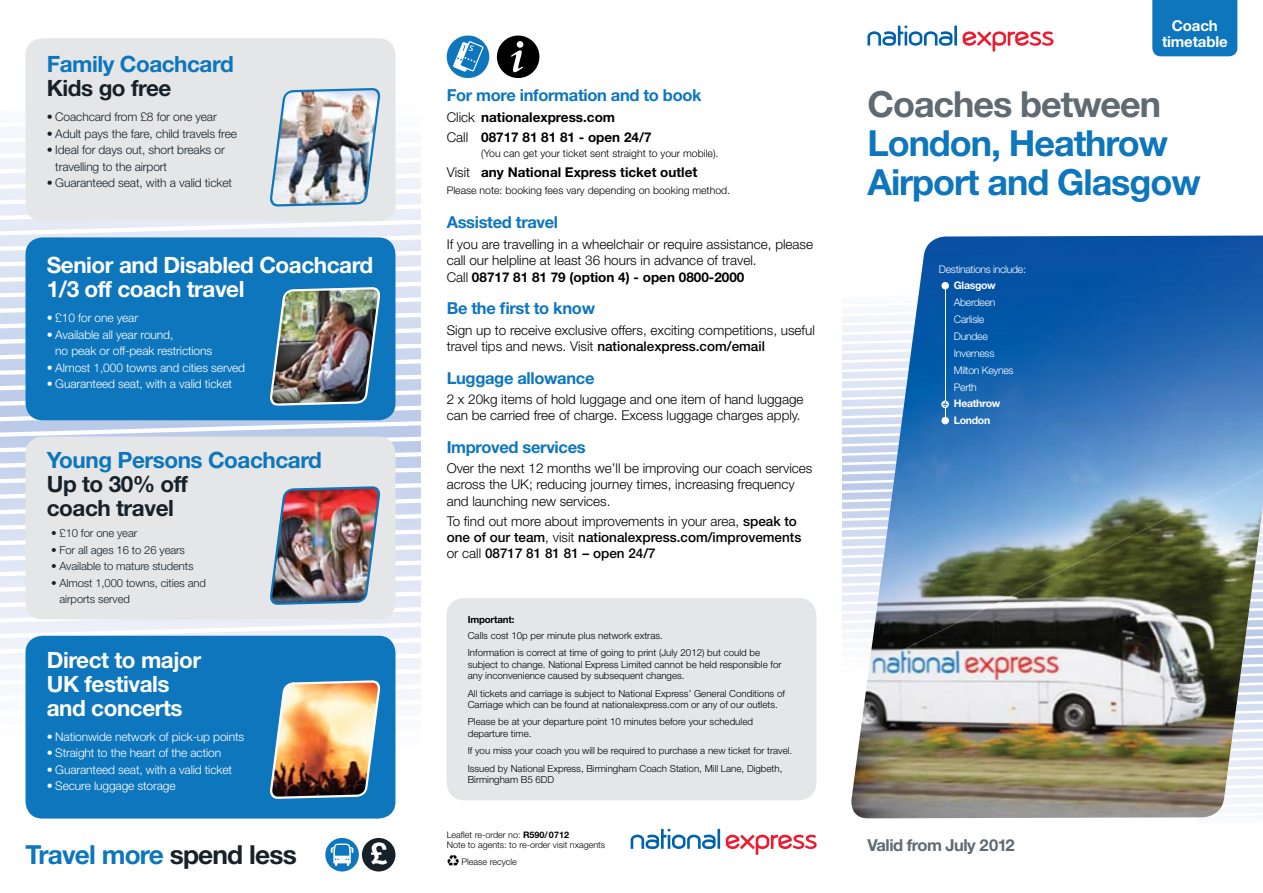
<style>
.page{position:relative;width:1263px;height:893px;background:#fff}
.page>*{position:absolute;margin:0;border:0;box-sizing:border-box;transform-origin:0 0}
.t1{font:700 36px/39px "Helvetica Neue";letter-spacing:-.03em;color:#0d76bd}
.t2{font:700 36px "Helvetica Neue";letter-spacing:-.03em;color:#606a72}
.t3{font:700 26.25px "Helvetica Neue";letter-spacing:-.03em;color:#0d76bd}
.t4{font:700 22.5px/24px "Helvetica Neue";letter-spacing:-.02em;color:#fff}
.t5{font:700 22.5px "Helvetica Neue";letter-spacing:-.02em;color:#0d76bd}
.t6{font:700 22.5px/24px "Helvetica Neue";letter-spacing:-.02em;color:#162129}
.t7{font:700 16.5px "Helvetica Neue";letter-spacing:-.02em;color:#0d76bd}
.t8{font:700 16.5px "Helvetica Neue";letter-spacing:-.03em;color:#606a72}
.t9{font:700 15px/15.8px "Helvetica Neue";letter-spacing:-.01em;color:#fff;text-align:center}
.t10{font:300 13.5px/16.2px "Helvetica Neue";color:#000}
.t11{font:500 13.5px/16.2px "Helvetica Neue";color:#000}
.t12{font:700 13.5px/20.1px "Helvetica Neue";color:#000}
.t13{font:300 12px/16.5px "Helvetica Neue";letter-spacing:-.01em;color:#fff}
.t14{font:300 12px/16.5px "Helvetica Neue";letter-spacing:-.01em;color:#162129}
.t15{font:300 11.25px/16.5px "Helvetica Neue";letter-spacing:-.01em;color:#162129}
.t16{font:300 10.5px "Helvetica Neue";color:#000}
.t17{font:300 10.5px/16.8px "Helvetica Neue";letter-spacing:-.03em;color:#fff}
.t18{font:700 10.5px/16.8px "Helvetica Neue";letter-spacing:-.03em;color:#fff}
.t19{font:300 9.75px/11.2px "Helvetica Neue";color:#000}
.t20{font:700 9.75px "Helvetica Neue";color:#000}
.t21{font:300 9px/10.5px "Helvetica Neue";color:#000}
.s1{color:#162129}
.s2{font-weight:300}
.s3{font-size:14.25px}
.s4{font-weight:700}
.s5{font-weight:500}
</style>
<div class="page">
<div style="left:446px;top:598px;width:370px;height:202px;background:#e5e6e7;border-radius:18px"></div>
<svg style="left:497px;top:36px;width:42px;height:42px"></svg>
<svg style="left:631px;top:829px;width:89px;height:20px"></svg>
<svg style="left:726px;top:835px;width:91px;height:20px"></svg>
<svg style="left:447px;top:855px;width:12px;height:12px"></svg>
<div style="left:447px;top:36px;width:42px;height:42px;background:#0d76bd;border-radius:50%"></div>
<svg style="left:453px;top:41px;width:31px;height:31px"></svg>
<svg style="left:1244px;top:667px;width:19px;height:137px"></svg>
<svg style="left:842px;top:316px;width:27px;height:318px"></svg>
<div style="left:1152px;top:0;width:85px;height:56px;background:#0d76bd"></div>
<svg style="left:867px;top:26px;width:90px;height:20px"></svg>
<svg style="left:963px;top:31px;width:90px;height:21px"></svg>
<svg style="left:0;top:100px;width:421px;height:658px"></svg>
<div style="left:26px;top:237px;width:369px;height:183px;background:#0d76bd;border-radius:17px"></div>
<img style="left:270px;top:287px;width:110px;height:119px">
<div style="left:26px;top:38px;width:369px;height:183px;background:#e5e6e7;border-radius:17px"></div>
<img style="left:270px;top:88px;width:110px;height:119px">
<div style="left:26px;top:636px;width:369px;height:183px;background:#0d76bd;border-radius:17px"></div>
<img style="left:270px;top:680px;width:110px;height:119px">
<div style="left:26px;top:437px;width:369px;height:182px;background:#e5e6e7;border-radius:17px"></div>
<img style="left:270px;top:486px;width:110px;height:119px">
<svg style="left:325px;top:838px;width:34px;height:33px"></svg>
<div style="left:362px;top:838px;width:33px;height:33px;background:#162129;border-radius:50%"></div>
<svg style="left:371px;top:842px;width:16px;height:22px"></svg>
<img style="left:851px;top:667px;width:393px;height:151px">
<img style="left:869px;top:236px;width:394px;height:431px">
<div style="left:941px;top:282px;width:8px;height:7px;background:#fff;border-radius:50%"></div>
<div style="left:941px;top:417px;width:8px;height:7px;background:#fff;border-radius:50%"></div>
<hr style="left:945px;top:287px;width:1px;height:114px;background:#fff">
<svg style="left:941px;top:401px;width:8px;height:20px"></svg>
<h3 class="t5" style="left:47px;top:50px;width:188px">Family Coachcard</h3>
<h3 class="t6" style="left:47px;top:75px;width:126px">Kids go free</h3>
<p class="t14" style="left:47px;top:109px;width:172px">• Coachcard from £8 for one year</p>
<p class="t14" style="left:47px;top:125px;width:192px">• Adult pays the fare, child travels free</p>
<p class="t14" style="left:55px;top:142px;width:171px;text-indent:-9px">• Ideal for days out, short breaks or travelling to the airport</p>
<p class="t14" style="left:47px;top:175px;width:187px">• Guaranteed seat, with a valid ticket</p>
<h3 class="t4" style="left:47px;top:252px;width:328px">Senior and Disabled Coachcard<br>1/3 off coach travel</h3>
<p class="t13" style="left:47px;top:309px;width:93px">• £10 for one year</p>
<p class="t13" style="left:55px;top:326px;width:158px;text-indent:-9px">• Available all year round,<br>no peak or off-peak restrictions</p>
<p class="t13" style="left:47px;top:359px;width:200px">• Almost 1,000 towns and cities served</p>
<p class="t13" style="left:47px;top:375px;width:187px">• Guaranteed seat, with a valid ticket</p>
<h3 class="t5" style="left:47px;top:446px;width:277px">young persons Coachcard</h3>
<h3 class="t6" style="left:47px;top:471px;width:143px">up to 30% off coach travel</h3>
<p class="t15" style="left:51px;top:525px;width:88px">• £10 for one year</p>
<p class="t15" style="left:51px;top:541px;width:135px">• For all ages 16 to 26 years</p>
<p class="t15" style="left:51px;top:558px;width:144px">• Available to mature students</p>
<p class="t15" style="left:60px;top:574px;width:148px;text-indent:-9px">• Almost 1,000 towns, cities and airports served</p>
<h3 class="t4" style="left:47px;top:648px;width:156px">Direct to major uK festivals and concerts</h3>
<p class="t13" style="left:47px;top:728px;width:199px">• Nationwide network of pick-up points</p>
<p class="t13" style="left:47px;top:745px;width:176px">• Straight to the heart of the action</p>
<p class="t13" style="left:47px;top:761px;width:187px">• Guaranteed seat, with a valid ticket</p>
<p class="t13" style="left:47px;top:778px;width:130px">• Secure luggage storage</p>
<h2 class="t3" style="left:26px;top:838px;width:273px">travel more <span class="s1">spend less</span></h2>
<h3 class="t7" style="left:447px;top:85px;width:256px">For more information and to book</h3>
<h3 class="t12" style="left:447px;top:107px;width:206px"><span class="s2">Click</span> nationalexpress.com<br><span class="s2">Call</span> 08717 81 81 81 - open 24/7</h3>
<p class="t16" style="left:481px;top:146px;width:239px">(You can get your ticket sent straight to your mobile).</p>
<h3 class="t12" style="left:447px;top:162px;width:252px"><span class="s2">Visit</span> any national express ticket outle<span class="s3">t</span></h3>
<p class="t16" style="left:447px;top:183px;width:285px">Please note: booking fees vary depending on booking method.</p>
<h3 class="t7" style="left:447px;top:212px;width:113px">Assisted travel</h3>
<h3 class="t10" style="left:447px;top:235px;width:368px">If you are travelling in a wheelchair or require assistance, please call our helpline at least 36 hours in advance of travel.<br>Call <span class="s4">08717 81 81 79 (option 4) - open 0800-2000</span></h3>
<h3 class="t7" style="left:447px;top:298px;width:150px">Be the first to know</h3>
<h3 class="t10" style="left:447px;top:322px;width:370px">Sign up to receive exclusive offers, exciting competitions, useful travel tips and news. Visit <span class="s5">nationalexpress.com/email</span></h3>
<h3 class="t7" style="left:447px;top:367px;width:149px">Luggage allowance</h3>
<h3 class="t10" style="left:447px;top:391px;width:358px">2 x 20kg items of hold luggage and one item of hand luggage can be carried free of charge. Excess luggage charges apply.</h3>
<h3 class="t7" style="left:447px;top:437px;width:140px">improved services</h3>
<h3 class="t10" style="left:447px;top:460px;width:367px">Over the next 12 months we’ll be improving our coach services across the UK; reducing journey times, increasing frequency and launching new services.</h3>
<h3 class="t11" style="left:447px;top:513px;width:356px"><span class="s2">To find out more about improvements in your area,</span> speak to one of our team<span class="s2">, visit</span> nationalexpress.com/improvements <span class="s2">or call</span> 08717 81 81 81 – open 24/7</h3>
<p class="t20" style="left:468px;top:614px;width:48px">important:</p>
<p class="t19" style="left:468px;top:626px;width:294px;line-height:17.7px">Calls cost 10p per minute plus network extras.<br>Information is correct at time of going to print (July 2012) but could be</p>
<p class="t19" style="left:468px;top:658px;width:315px">subject to change. National Express Limited cannot be held responsible for any inconvenience caused by subsequent changes.</p>
<p class="t19" style="left:468px;top:687px;width:319px">All tickets and carriage is subject to National Express’ General Conditions of<br>Carriage which can be found at nationalexpress.com or any of our outlets.</p>
<p class="t19" style="left:468px;top:716px;width:287px">Please be at your departure point 10 minutes before your scheduled departure time.</p>
<p class="t19" style="left:468px;top:742px;width:326px;line-height:17.7px">If you miss your coach you will be required to purchase a new ticket for travel.<br>Issued by National Express, Birmingham Coach Station, Mill Lane, Digbeth,</p>
<p class="t19" style="left:468px;top:774px;width:88px">Birmingham B5 6DD</p>
<p class="t21" style="left:447px;top:829px;width:160px">Leaflet re-order no: <span class="s4">r590/0712<br></span>Note to agents: to re-order visit nxagents</p>
<p class="t21" style="left:462px;top:856px;width:57px">Please recycle</p>
<h3 class="t9" style="left:1162px;top:17px;width:67px">Coach timetable</h3>
<h1 class="t2" style="left:867px;top:82px;width:295px">Coaches between</h1>
<h1 class="t1" style="left:867px;top:123px;width:335px">London, Heathrow<br>Airport and Glasgow</h1>
<p class="t17" style="left:939px;top:260px;width:89px">Destinations include:</p>
<p class="t18" style="left:954px;top:277px;width:43px">Glasgow</p>
<p class="t17" style="left:954px;top:294px;width:61px">Aberdeen<br>Carlisle<br>Dundee<br>Inverness<br>Milton Keynes<br>Perth</p>
<p class="t18" style="left:954px;top:395px;width:48px">Heathrow<br>London</p>
<h3 class="t8" style="left:868px;top:835px;width:149px">Valid from July 2012</h3>
</div>
